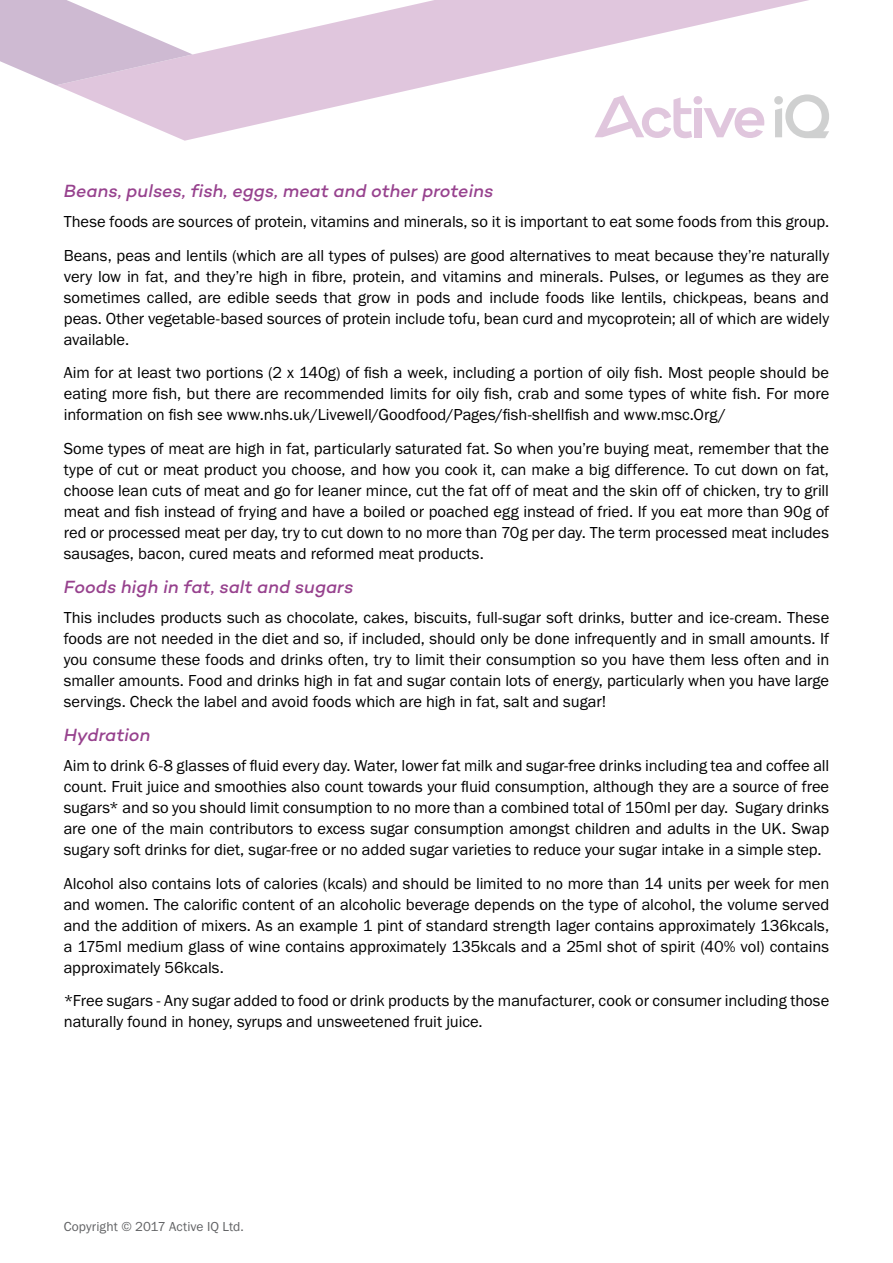
<style>
.page{position:relative;width:893px;height:1263px;background:#fff}
.page>*{position:absolute;margin:0;border:0;box-sizing:border-box;transform-origin:0 0}
.t1{font:italic 500 18px "Campton";color:#97428e}
.t2{font:16.5px/21px "Franklin Gothic URW Boo";letter-spacing:-.005em;color:#000;text-align:justify}
.t3{font:13.5px "Franklin Gothic URW Boo";letter-spacing:.005em;color:#616264}
</style>
<div class="page">
<svg style="left:56px;top:0;width:773px;height:141px"></svg>
<svg style="left:0;top:0;width:193px;height:85px"></svg>
<p class="t1" style="left:64px;top:180px;width:431px">Beans, pulses, fish, eggs, meat and other proteins</p>
<p class="t2" style="left:64px;top:204px;width:767px;line-height:33.8px">These foods are sources of protein, vitamins and minerals, so it is important to eat some foods from this group.<br>Beans, peas and lentils (which are all types of pulses) are good alternatives to meat because they’re naturally</p>
<p class="t2" style="left:64px;top:265px;width:767px">very low in fat, and they’re high in fibre, protein, and vitamins and minerals. Pulses, or legumes as they are sometimes called, are edible seeds that grow in pods and include foods like lentils, chickpeas, beans and peas. Other vegetable-based sources of protein include tofu, bean curd and mycoprotein; all of which are widely available.</p>
<p class="t2" style="left:64px;top:362px;width:767px">Aim for at least two portions (2 x 140g) of fish a week, including a portion of oily fish. Most people should be eating more fish, but there are recommended limits for oily fish, crab and some types of white fish. For more information on fish see www.nhs.uk/Livewell/Goodfood/Pages/fish-shellfish and www.msc.Org/</p>
<p class="t2" style="left:64px;top:438px;width:767px">Some types of meat are high in fat, particularly saturated fat. So when you’re buying meat, remember that the type of cut or meat product you choose, and how you cook it, can make a big difference. To cut down on fat, choose lean cuts of meat and go for leaner mince, cut the fat off of meat and the skin off of chicken, try to grill meat and fish instead of frying and have a boiled or poached egg instead of fried. If you eat more than 90g of red or processed meat per day, try to cut down to no more than 70g per day. The term processed meat includes sausages, bacon, cured meats and reformed meat products.</p>
<p class="t1" style="left:64px;top:576px;width:291px">Foods high in fat, salt and sugars</p>
<p class="t2" style="left:64px;top:607px;width:767px">This includes products such as chocolate, cakes, biscuits, full-sugar soft drinks, butter and ice-cream. These foods are not needed in the diet and so, if included, should only be done infrequently and in small amounts. If you consume these foods and drinks often, try to limit their consumption so you have them less often and in smaller amounts. Food and drinks high in fat and sugar contain lots of energy, particularly when you have large servings. Check the label and avoid foods which are high in fat, salt and sugar!</p>
<p class="t1" style="left:64px;top:724px;width:88px">Hydration</p>
<p class="t2" style="left:64px;top:754px;width:767px">Aim to drink 6-8 glasses of fluid every day. Water, lower fat milk and sugar-free drinks including tea and coffee all count. Fruit juice and smoothies also count towards your fluid consumption, although they are a source of free sugars* and so you should limit consumption to no more than a combined total of 150ml per day. Sugary drinks are one of the main contributors to excess sugar consumption amongst children and adults in the UK. Swap sugary soft drinks for diet, sugar-free or no added sugar varieties to reduce your sugar intake in a simple step.</p>
<p class="t2" style="left:64px;top:872px;width:767px">Alcohol also contains lots of calories (kcals) and should be limited to no more than 14 units per week for men and women. The calorific content of an alcoholic beverage depends on the type of alcohol, the volume served and the addition of mixers. As an example 1 pint of standard strength lager contains approximately 136kcals, a 175ml medium glass of wine contains approximately 135kcals and a 25ml shot of spirit (40% vol) contains approximately 56kcals.</p>
<p class="t2" style="left:64px;top:990px;width:767px">*Free sugars - Any sugar added to food or drink products by the manufacturer, cook or consumer including those naturally found in honey, syrups and unsweetened fruit juice.</p>
<p class="t3" style="left:64px;top:1218px;width:182px">Copyright © 2017 Active IQ Ltd.</p>
</div>
